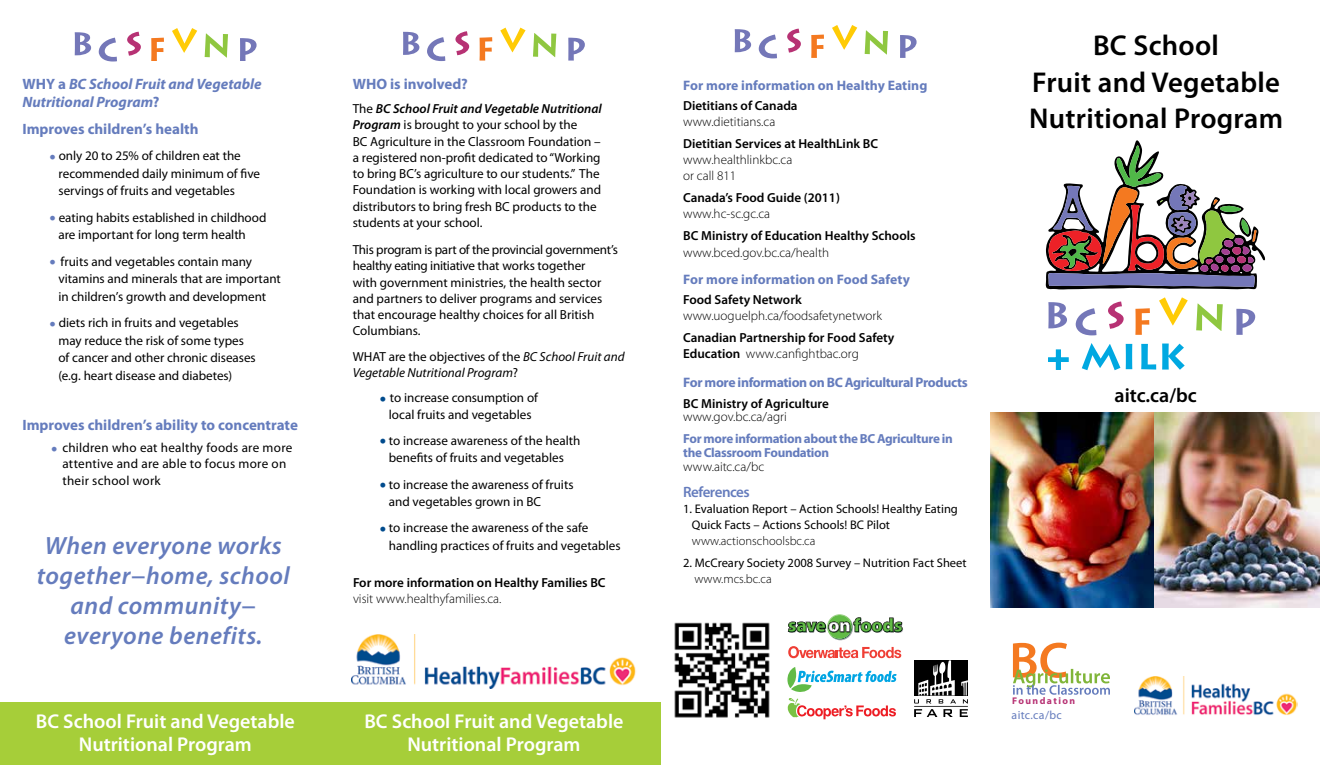
<style>
.page{position:relative;width:1320px;height:765px;background:#fff}
.page>*{position:absolute;margin:0;border:0;box-sizing:border-box;transform-origin:0 0}
.t1{font:600 28.75px/36.2px "Myriad Pro";letter-spacing:.01em;color:#000;text-align:center}
.t2{font:italic 600 25px/30px "Myriad Pro";letter-spacing:.02em;color:#657cbd;text-align:center}
.t3{font:600 20px/22.5px "Myriad Pro";color:#fff;text-align:center}
.t4{font:600 20px "Myriad Pro";color:#000}
.t5{font:700 15px "Myriad Pro";color:#657cbd}
.t6{font:italic 700 15px/17.5px "Myriad Pro";color:#657cbd}
.t7{font:600 15px "Myriad Pro";letter-spacing:-.035em;color:#657cbd}
.t8{font:700 13.75px "Myriad Pro";color:#657cbd}
.t9{font:700 13.75px "Myriad Pro";letter-spacing:-.03em;color:#657cbd}
.t10{font:13.12px/16.2px "Myriad Pro";color:#000}
.t11{font:600 13.12px/16.2px "Myriad Pro";color:#000}
.t12{font:300 13.12px/16.2px "Myriad Pro";color:#000}
.t13{font:italic 13.12px/16.2px "Myriad Pro";color:#000}
.t14{font:700 13.12px/13.8px "Myriad Pro";letter-spacing:-.025em;color:#657cbd}
.t15{font:12.5px/16.2px "Myriad Pro";color:#000}
.t16{font:300 12.5px "Myriad Pro";color:#000}
.t17{font:11.88px "Myriad Pro";letter-spacing:.03em;color:#657cbd}
.t18{font:700 9.75px "Myriad Pro";letter-spacing:.15em;color:#b73274}
.s1{font-style:normal}
.s2{font-size:22.5px;color:#657cbd}
.s3{font-weight:600;font-style:italic}
.s4{font-weight:700;font-size:18.75px;color:#004b8d}
.s5{font-weight:300}
</style>
<div class="page">
<img style="left:990px;top:413px;width:164px;height:194px">
<img style="left:1154px;top:413px;width:166px;height:194px">
<img style="left:1134px;top:677px;width:163px;height:38px">
<svg style="left:1013px;top:643px;width:97px;height:52px"></svg>
<svg style="left:735px;top:29px;width:16px;height:23px"></svg>
<svg style="left:759px;top:35px;width:18px;height:23px"></svg>
<svg style="left:787px;top:29px;width:14px;height:24px"></svg>
<svg style="left:811px;top:35px;width:13px;height:23px"></svg>
<svg style="left:832px;top:25px;width:25px;height:25px"></svg>
<svg style="left:865px;top:30px;width:23px;height:25px"></svg>
<svg style="left:900px;top:35px;width:17px;height:23px"></svg>
<img style="left:674px;top:622px;width:96px;height:96px">
<svg style="left:914px;top:660px;width:54px;height:57px"></svg>
<svg style="left:787px;top:667px;width:110px;height:52px"></svg>
<svg style="left:788px;top:646px;width:113px;height:12px"></svg>
<svg style="left:788px;top:614px;width:115px;height:25px"></svg>
<svg style="left:1045px;top:140px;width:221px;height:150px"></svg>
<svg style="left:1048px;top:302px;width:19px;height:26px"></svg>
<svg style="left:1076px;top:308px;width:20px;height:27px"></svg>
<svg style="left:1108px;top:301px;width:16px;height:28px"></svg>
<svg style="left:1135px;top:308px;width:15px;height:27px"></svg>
<svg style="left:1159px;top:297px;width:29px;height:28px"></svg>
<svg style="left:1196px;top:303px;width:27px;height:28px"></svg>
<svg style="left:1236px;top:309px;width:19px;height:26px"></svg>
<svg style="left:1082px;top:343px;width:103px;height:27px"></svg>
<svg style="left:1048px;top:349px;width:21px;height:21px"></svg>
<div style="left:0;top:702px;width:661px;height:63px;background:#a6ce39"></div>
<svg style="left:75px;top:32px;width:16px;height:23px"></svg>
<svg style="left:99px;top:38px;width:18px;height:24px"></svg>
<svg style="left:127px;top:32px;width:14px;height:24px"></svg>
<svg style="left:151px;top:38px;width:13px;height:23px"></svg>
<svg style="left:172px;top:28px;width:25px;height:25px"></svg>
<svg style="left:205px;top:33px;width:23px;height:25px"></svg>
<svg style="left:240px;top:38px;width:17px;height:23px"></svg>
<svg style="left:403px;top:32px;width:16px;height:23px"></svg>
<svg style="left:427px;top:37px;width:18px;height:24px"></svg>
<svg style="left:455px;top:31px;width:14px;height:24px"></svg>
<svg style="left:480px;top:37px;width:12px;height:24px"></svg>
<svg style="left:500px;top:28px;width:26px;height:24px"></svg>
<svg style="left:533px;top:33px;width:23px;height:24px"></svg>
<svg style="left:568px;top:38px;width:17px;height:23px"></svg>
<img style="left:352px;top:635px;width:284px;height:53px">
<p class="t6" style="left:22px;top:75px;width:241px"><span class="s1">WHY a</span> BC School Fruit and Vegetable<br>Nutritional Program<span class="s1">?</span></p>
<p class="t5" style="left:22px;top:119px;width:178px">Improves children’s health</p>
<p class="t10" style="left:58px;top:147px;width:203px;line-height:17.5px;text-indent:-9px"><span class="s2">•</span> only 20 to 25% of children eat the recommended daily minimum of five servings of fruits and vegetables</p>
<p class="t10" style="left:58px;top:208px;width:210px;line-height:17.5px;text-indent:-9px"><span class="s2">•</span> eating habits established in childhood are important for long term health</p>
<p class="t10" style="left:58px;top:252px;width:224px;line-height:17.5px;text-indent:-9px"><span class="s2">•</span> fruits and vegetables contain many vitamins and minerals that are important in children’s growth and development</p>
<p class="t10" style="left:58px;top:314px;width:199px;line-height:17.5px;text-indent:-9px"><span class="s2">•</span> diets rich in fruits and vegetables may reduce the risk of some types of cancer and other chronic diseases (e.g. heart disease and diabetes)</p>
<p class="t5" style="left:22px;top:415px;width:277px">Improves children’s ability to concentrate</p>
<p class="t10" style="left:62px;top:439px;width:231px;text-indent:-11px"><span class="s2">•</span> children who eat healthy foods are more attentive and are able to focus more on their school work</p>
<h2 class="t2" style="left:37px;top:530px;width:255px">When everyone works together−home, school and community− everyone benefits.</h2>
<p class="t5" style="left:353px;top:74px;width:116px">WHO is involved?</p>
<p class="t10" style="left:353px;top:100px;width:251px">The <span class="s3">BC School Fruit and Vegetable Nutritional Program</span> is brought to your school by the<br>BC Agriculture in the Classroom Foundation – a registered non-profit dedicated to “Working to bring BC’s agriculture to our students.” The Foundation is working with local growers and distributors to bring fresh BC products to the students at your school.</p>
<p class="t10" style="left:353px;top:242px;width:267px">This program is part of the provincial government’s healthy eating initiative that works together<br>with government ministries, the health sector and partners to deliver programs and services that encourage healthy choices for all British Columbians.</p>
<p class="t13" style="left:353px;top:348px;width:273px"><span class="s1">WHAT are the objectives of the</span> BC School Fruit and<br>Vegetable Nutritional Program<span class="s1">?</span></p>
<p class="t10" style="left:380px;top:390px;width:160px;text-align:center"><span class="s4">•</span> to increase consumption of local fruits and vegetables</p>
<p class="t10" style="left:380px;top:431px;width:202px;line-height:17.5px;text-align:center"><span class="s4">•</span> to increase awareness of the health benefits of fruits and vegetables</p>
<p class="t10" style="left:389px;top:475px;width:186px;line-height:17.5px;text-indent:-9px"><span class="s4">•</span> to increase the awareness of fruits and vegetables grown in BC</p>
<p class="t10" style="left:389px;top:519px;width:233px;line-height:17.5px;text-indent:-9px"><span class="s4">•</span> to increase the awareness of the safe handling practices of fruits and vegetables</p>
<p class="t11" style="left:353px;top:574px;width:254px">For more information on Healthy Families BC</p>
<p class="t12" style="left:353px;top:590px;width:150px">visit www.healthyfamilies.ca.</p>
<h3 class="t3" style="left:36px;top:710px;width:261px">BC School Fruit and Vegetable<br>Nutritional Program</h3>
<h3 class="t3" style="left:364px;top:710px;width:261px">BC School Fruit and Vegetable<br>Nutritional Program</h3>
<p class="t8" style="left:683px;top:76px;width:246px">For more information on Healthy Eating</p>
<p class="t11" style="left:683px;top:97px;width:116px">Dietitians of Canada</p>
<p class="t12" style="left:683px;top:113px;width:94px">www.dietitians.ca</p>
<p class="t11" style="left:683px;top:135px;width:197px">Dietitian Services at HealthLink BC</p>
<p class="t12" style="left:683px;top:151px;width:111px">www.healthlinkbc.ca or call 811</p>
<p class="t11" style="left:683px;top:189px;width:158px">Canada’s Food Guide (2011)</p>
<p class="t12" style="left:683px;top:206px;width:89px">www.hc-sc.gc.ca</p>
<p class="t11" style="left:683px;top:228px;width:234px">BC Ministry of Education Healthy Schools</p>
<p class="t12" style="left:683px;top:244px;width:147px">www.bced.gov.bc.ca/health</p>
<p class="t8" style="left:683px;top:271px;width:228px">For more information on Food Safety</p>
<p class="t11" style="left:683px;top:291px;width:120px">Food Safety Network</p>
<p class="t12" style="left:683px;top:308px;width:200px">www.uoguelph.ca/foodsafetynetwork</p>
<p class="t11" style="left:683px;top:329px;width:213px">Canadian Partnership for Food Safety<br>Education <span class="s5">www.canfightbac.org</span></p>
<p class="t9" style="left:683px;top:374px;width:286px">For more information on BC Agricultural Products</p>
<p class="t11" style="left:683px;top:396px;width:147px">BC Ministry of Agriculture</p>
<p class="t12" style="left:683px;top:408px;width:105px">www.gov.bc.ca/agri</p>
<p class="t14" style="left:683px;top:432px;width:271px">For more information about the BC Agriculture in the Classroom Foundation</p>
<p class="t12" style="left:683px;top:458px;width:83px">www.aitc.ca/bc</p>
<p class="t7" style="left:683px;top:482px;width:68px">References</p>
<p class="t15" style="left:692px;top:500px;width:268px;text-indent:-9px">1. Evaluation Report – Action Schools! Healthy Eating<br>Quick Facts – Actions Schools! BC Pilot</p>
<p class="t16" style="left:692px;top:534px;width:125px">www.actionschoolsbc.ca</p>
<p class="t15" style="left:683px;top:555px;width:285px">2. McCreary Society 2008 Survey – Nutrition Fact Sheet</p>
<p class="t16" style="left:694px;top:572px;width:79px">www.mcs.bc.ca</p>
<h1 class="t1" style="left:1029px;top:27px;width:255px">BC School<br>Fruit and Vegetable<br>Nutritional Program</h1>
<h3 class="t4" style="left:1114px;top:383px;width:84px">aitc.ca/bc</h3>
<p class="t18" style="left:1012px;top:694px;width:65px">Foundation</p>
<p class="t17" style="left:1012px;top:708px;width:52px">aitc.ca/bc</p>
</div>
